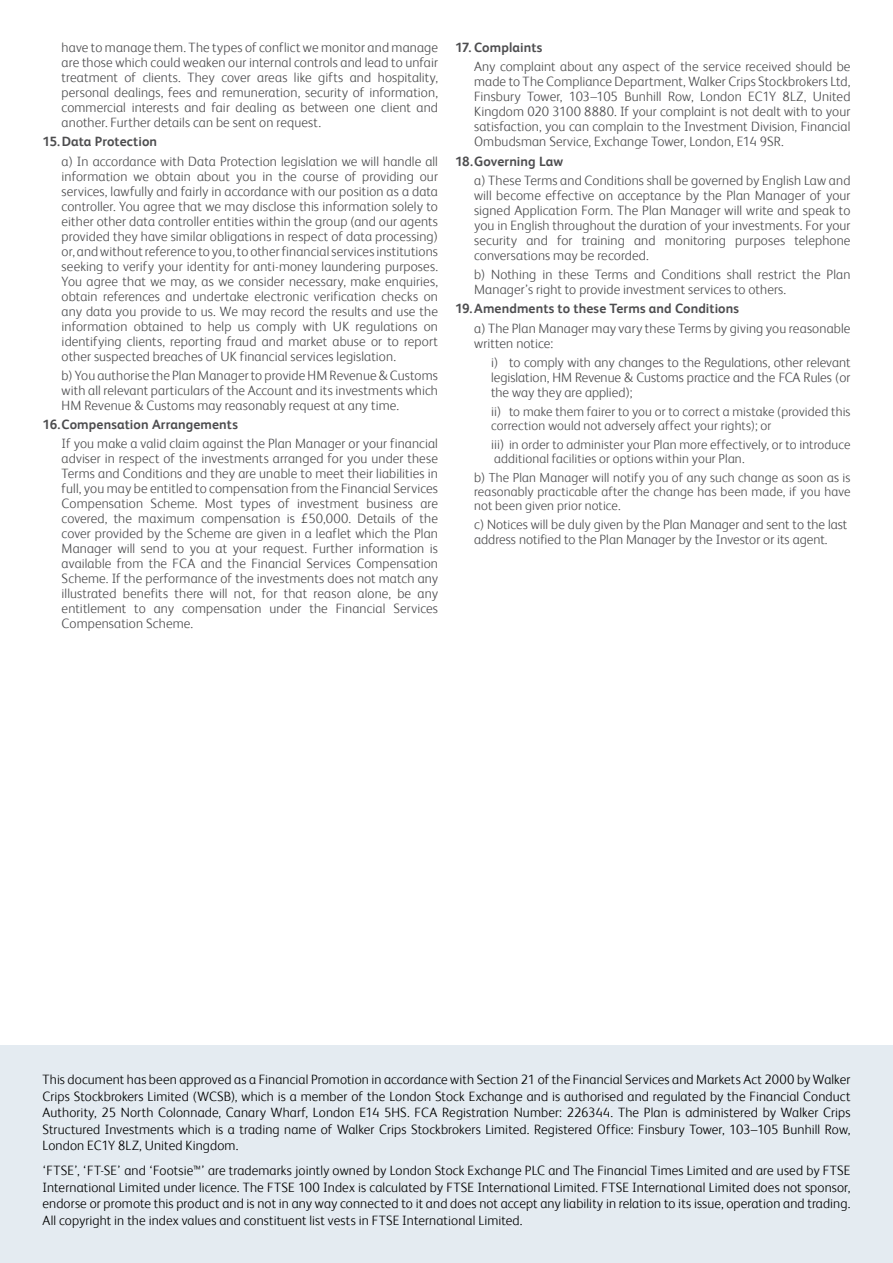
<style>
.page{position:relative;width:893px;height:1263px;background:#fff}
.page>*{position:absolute;margin:0;border:0;box-sizing:border-box;transform-origin:0 0}
.t1{font:300 13.5px/15px "FS Albert";letter-spacing:.01em;color:#4d4d4f;text-align:justify}
.t2{font:300 13.5px/16.5px "FS Albert";letter-spacing:.01em;color:#000;text-align:justify}
.t3{font:700 13.5px "FS Albert";letter-spacing:.01em;color:#4d4d4f}
.t4{font:300 13.2px/13.8px "FS Albert";letter-spacing:.01em;color:#4d4d4f}
.s1{font-family:"Frutiger"}
.s2{font-size:13.5px}
</style>
<div class="page">
<div style="left:0;top:1045px;width:893px;height:218px;background:#e4ebf1"></div>
<p class="t1" style="left:62px;top:40px;width:378px">have to manage them. The types of conflict we monitor and manage are those which could weaken our internal controls and lead to unfair treatment of clients. They cover areas like gifts and hospitality, personal dealings, fees and remuneration, security of information, commercial interests and fair dealing as between one client and another. Further details can be sent on request.</p>
<p class="t3" style="left:43px;top:134px;width:116px">15.Data Protection</p>
<p class="t1" style="left:62px;top:153px;width:378px">a) In accordance with Data Protection legislation we will handle all information we obtain about you in the course of providing our services, lawfully and fairly in accordance with our position as a data controller. You agree that we may disclose this information solely to either other data controller entities within the group (and our agents provided they have similar obligations in respect of data processing) or, and without reference to you, to other financial services institutions seeking to verify your identity for anti-money laundering purposes.<br>You agree that we may, as we consider necessary, make enquiries, obtain references and undertake electronic verification checks on any data you provide to us. We may record the results and use the information obtained to help us comply with UK regulations on identifying clients, reporting fraud and market abuse or to report other suspected breaches of UK financial services legislation.</p>
<p class="t1" style="left:62px;top:368px;width:378px">b) You authorise the Plan Manager to provide HM Revenue &amp; Customs with all relevant particulars of the Account and its investments which HM Revenue &amp; Customs may reasonably request at any time.</p>
<p class="t3" style="left:43px;top:417px;width:197px">16.Compensation Arrangements</p>
<p class="t1" style="left:62px;top:436px;width:378px">If you make a valid claim against the Plan Manager or your financial adviser in respect of the investments arranged for you under these Terms and Conditions and they are unable to meet their liabilities in full, you may be entitled to compensation from the Financial Services Compensation Scheme. Most types of investment business are covered, the maximum compensation is <span class="s1">£</span>50,000. Details of the cover provided by the Scheme are given in a leaflet which the Plan Manager will send to you at your request. Further information is available from the FCA and the Financial Services Compensation Scheme. If the performance of the investments does not match any illustrated benefits there will not, for that reason alone, be any entitlement to any compensation under the Financial Services Compensation Scheme.</p>
<p class="t3" style="left:455px;top:40px;width:89px">17. Complaints</p>
<p class="t1" style="left:474px;top:59px;width:378px">Any complaint about any aspect of the service received should be made to The Compliance Department, Walker Crips Stockbrokers Ltd, Finsbury Tower, 103–105 Bunhill Row, London EC1Y 8LZ, United Kingdom 020 3100 8880. If your complaint is not dealt with to your satisfaction, you can complain to the Investment Division, Financial Ombudsman Service, Exchange Tower, London, E14 9SR.</p>
<p class="t3" style="left:455px;top:153px;width:110px">18.Governing Law</p>
<p class="t1" style="left:474px;top:173px;width:378px">a) These Terms and Conditions shall be governed by English Law and will become effective on acceptance by the Plan Manager of your signed Application Form. The Plan Manager will write and speak to you in English throughout the duration of your investments. For your security and for training and monitoring purposes telephone conversations may be recorded.</p>
<p class="t1" style="left:474px;top:267px;width:378px">b) Nothing in these Terms and Conditions shall restrict the Plan<br>Manager’s right to provide investment services to others.</p>
<p class="t3" style="left:455px;top:301px;width:286px">19.Amendments to these Terms and Conditions</p>
<p class="t1" style="left:474px;top:320px;width:378px">a) The Plan Manager may vary these Terms by giving you reasonable written notice:</p>
<p class="t1" style="left:491px;top:355px;width:361px">i) to comply with any changes to the Regulations, other relevant legislation, HM Revenue &amp; Customs practice and the FCA Rules (or the way they are applied);</p>
<p class="t4" style="left:491px;top:405px;width:361px"><span class="s2">ii)</span> to make them fairer to you or to correct a mistake (provided this correction would not adversely affect your rights); or</p>
<p class="t4" style="left:491px;top:438px;width:361px"><span class="s2">iii)</span> in order to administer your Plan more effectively, or to introduce additional facilities or options within your Plan.</p>
<p class="t4" style="left:474px;top:471px;width:378px;text-align:justify"><span class="s2">b)</span> The Plan Manager will notify you of any such change as soon as is reasonably practicable after the change has been made, if you have not been given prior notice.</p>
<p class="t1" style="left:474px;top:517px;width:375px">c) Notices will be duly given by the Plan Manager and sent to the last address notified to the Plan Manager by the Investor or its agent.</p>
<p class="t2" style="left:43px;top:1071px;width:809px">This document has been approved as a Financial Promotion in accordance with Section 21 of the Financial Services and Markets Act 2000 by Walker Crips Stockbrokers Limited (WCSB), which is a member of the London Stock Exchange and is authorised and regulated by the Financial Conduct Authority, 25 North Colonnade, Canary Wharf, London E14 5HS. FCA Registration Number: 226344. The Plan is administered by Walker Crips Structured Investments which is a trading name of Walker Crips Stockbrokers Limited. Registered Office: Finsbury Tower, 103–105 Bunhill Row, London EC1Y 8LZ, United Kingdom.</p>
<p class="t2" style="left:43px;top:1162px;width:809px">‘FTSE’, ‘FT-SE’ and ‘Footsie™’ are trademarks jointly owned by London Stock Exchange PLC and The Financial Times Limited and are used by FTSE International Limited under licence. The FTSE 100 Index is calculated by FTSE International Limited. FTSE International Limited does not sponsor, endorse or promote this product and is not in any way connected to it and does not accept any liability in relation to its issue, operation and trading.<br>All copyright in the index values and constituent list vests in FTSE International Limited.</p>
</div>
